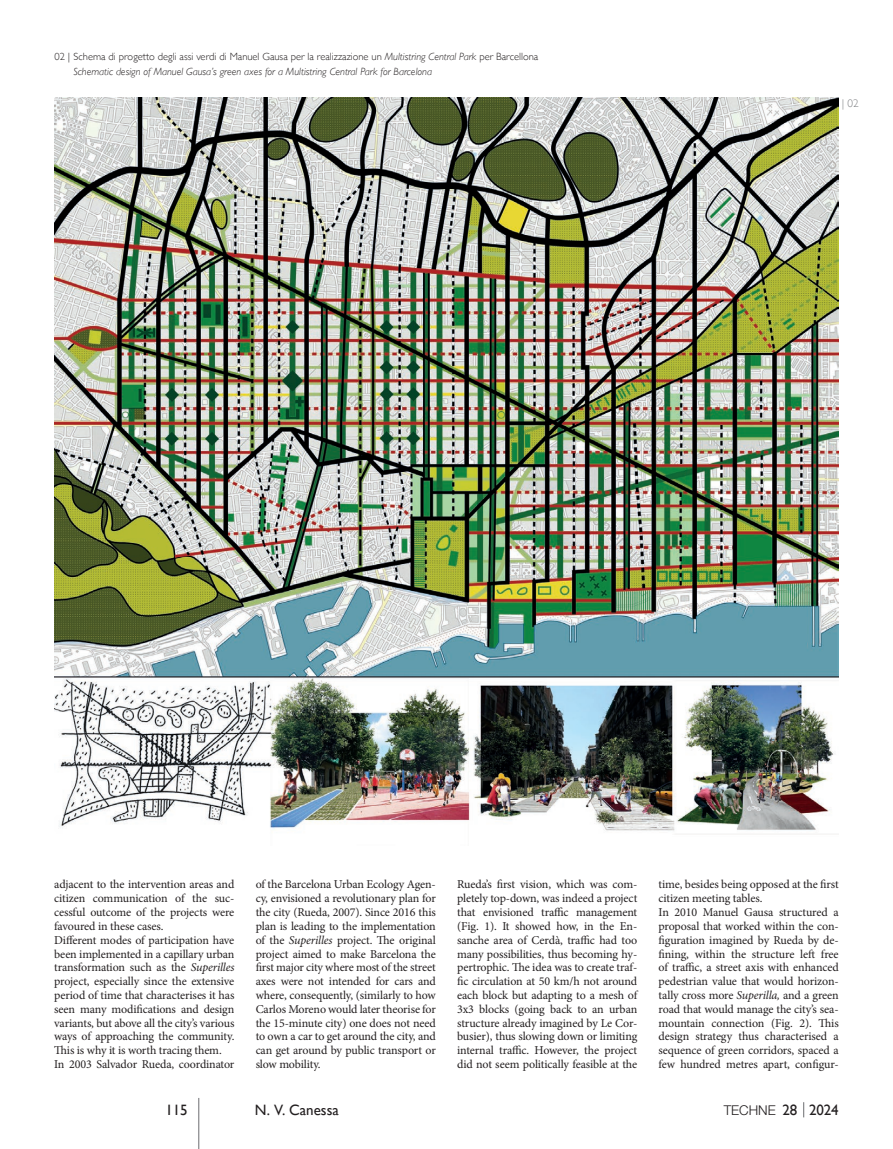
<style>
.page{position:relative;width:893px;height:1149px;background:#fff}
.page>*{position:absolute;margin:0;border:0;box-sizing:border-box;transform-origin:0 0}
.t1{font:15px "Gill Sans";color:#231f20}
.t2{font:300 13.5px "Helvetica Neue LT Std";color:#231f20}
.t3{font:12px/13.8px "Minion Pro";letter-spacing:-.01em;color:#231f20}
.t4{font:300 11.25px "Gill Sans";color:#808285}
.t5{font:italic 300 10.5px/14.9px "Gill Sans";color:#231f20}
.s1{font-style:normal}
.s2{font-style:italic}
.s3{font-family:"Gill Sans";font-weight:400;font-size:15px}
</style>
<div class="page">
<svg style="left:803px;top:1102px;width:1px;height:14px"></svg>
<hr style="left:198px;top:1097px;width:1px;height:51px;background:#6c6d70">
<img style="left:54px;top:98px;width:785px;height:733px">
<p class="t5" style="left:74px;top:50px;width:466px;text-indent:-19px"><span class="s1">02 | Schema di progetto degli assi verdi di Manuel Gausa per la realizzazione un</span> Multistring Central Park <span class="s1">per Barcellona<br></span>Schematic design of Manuel Gausa’s green axes for a Multistring Central Park for Barcelona</p>
<p class="t4" style="left:842px;top:94px;width:18px">| 02</p>
<p class="t3" style="left:54px;top:877px;width:182px">adjacent to the intervention areas and citizen communication of the suc&shy;cessful outcome of the projects were favoured in these cases.<br>Different modes of participation have been implemented in a capillary urban transformation such as the <span class="s2">Superilles </span>project, especially since the extensive period of time that characterises it has seen many modifications and design variants, but above all the city’s various ways of approaching the community.<br>This is why it is worth tracing them.<br>In 2003 Salvador Rueda, coordinator</p>
<p class="t3" style="left:256px;top:877px;width:182px;text-align:justify">of the Barcelona Urban Ecology Agen&shy;cy, envisioned a revolutionary plan for the city (Rueda, 2007). Since 2016 this plan is leading to the implementation of the <span class="s2">Superilles</span> project. The original project aimed to make Barcelona the first major city where most of the street axes were not intended for cars and where, consequently, (similarly to how Carlos Moreno would later theorise for the 15-minute city) one does not need to own a car to get around the city, and can get around by public transport or slow mobility.</p>
<p class="t3" style="left:457px;top:877px;width:182px;text-align:justify">Rueda’s first vision, which was com&shy;pletely top-down, was indeed a project that envisioned traffic management (Fig. 1). It showed how, in the En&shy;sanche area of Cerdà, traffic had too many possibilities, thus becoming hy&shy;pertrophic. The idea was to create traf&shy;fic circulation at 50 km/h not around each block but adapting to a mesh of 3x3 blocks (going back to an urban structure already imagined by Le Cor&shy;busier), thus slowing down or limiting internal traffic. However, the project did not seem politically feasible at the</p>
<p class="t3" style="left:659px;top:877px;width:182px">time, besides being opposed at the first citizen meeting tables.<br>In 2010 Manuel Gausa structured a proposal that worked within the con&shy;figuration imagined by Rueda by de&shy;fining, within the structure left free of traffic, a street axis with enhanced pedestrian value that would horizon&shy;tally cross more <span class="s2">Superilla,</span> and a green road that would manage the city’s sea&shy;mountain connection (Fig. 2). This design strategy thus characterised a sequence of green corridors, spaced a few hundred metres apart, configur-</p>
<p class="t1" style="left:166px;top:1100px;width:24px">115</p>
<p class="t1" style="left:255px;top:1100px;width:86px">N. V. Canessa</p>
<p class="t2" style="left:724px;top:1101px;width:117px">TECHNE <span class="s3">28 2024</span></p>
</div>
